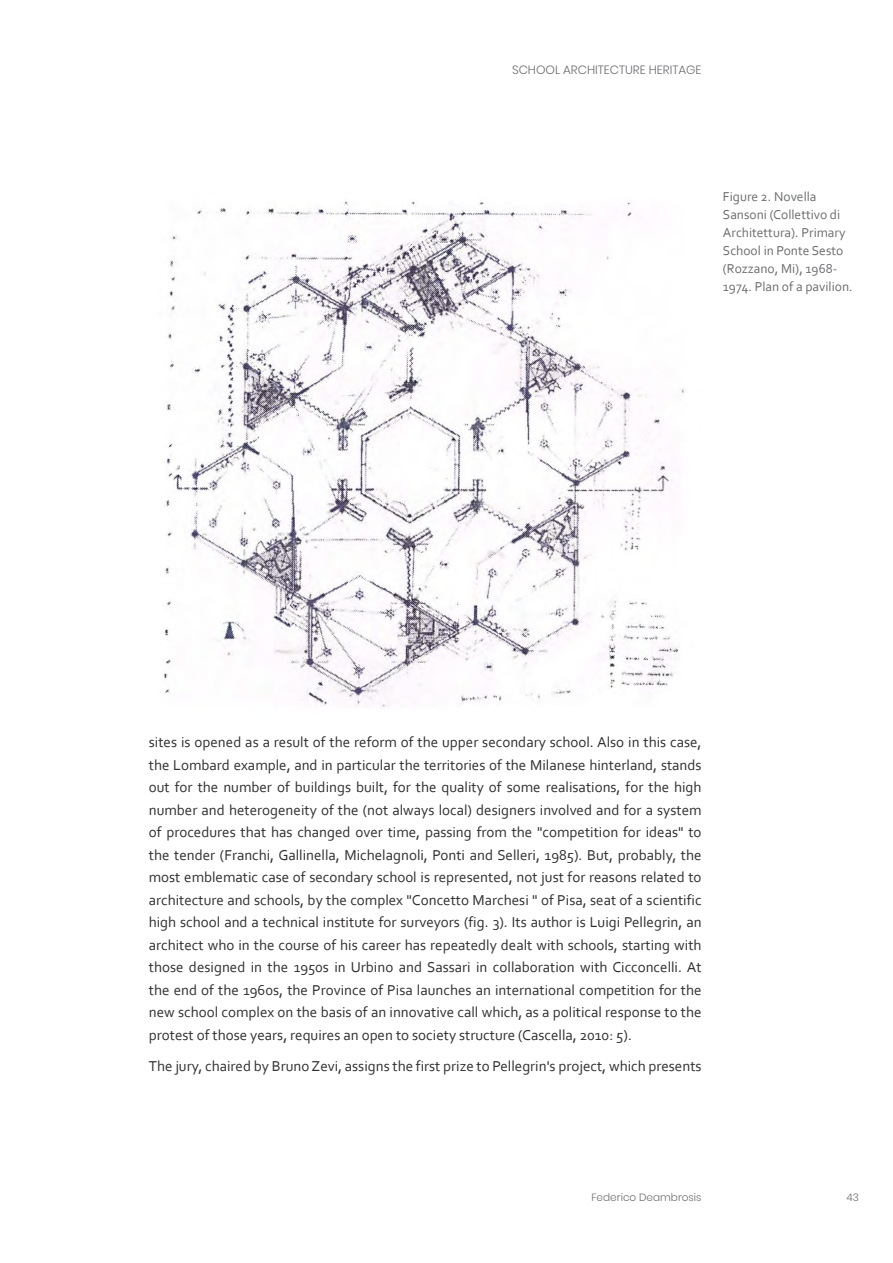
<style>
.page{position:relative;width:893px;height:1263px;background:#fff}
.page>*{position:absolute;margin:0;border:0;box-sizing:border-box;transform-origin:0 0}
.t1{font:15px/22.5px "Corbel";color:#312f30;text-align:justify}
.t2{font:13.5px/18px "Corbel";color:#6c6d70}
.t3{font:300 12px "Poppins";color:#6c6d70}
.t4{font:300 10.5px "Poppins";color:#6c6d70}
</style>
<div class="page">
<img style="left:163px;top:201px;width:523px;height:507px">
<p class="t3" style="left:512px;top:63px;width:191px">SCHOOL ARCHITECTURE HERITAGE</p>
<p class="t2" style="left:723px;top:188px;width:131px">Figure 2. Novella<br>Sansoni (Collettivo di<br>Architettura). Primary<br>School in Ponte Sesto (Rozzano, Mi), 1968-<br>1974. Plan of a pavilion.</p>
<p class="t1" style="left:149px;top:730px;width:554px">sites is opened as a result of the reform of the upper secondary school. Also in this case, the Lombard example, and in particular the territories of the Milanese hinterland, stands out for the number of buildings built, for the quality of some realisations, for the high number and heterogeneity of the (not always local) designers involved and for a system of procedures that has changed over time, passing from the "competition for ideas" to the tender (Franchi, Gallinella, Michelagnoli, Ponti and Selleri, 1985). But, probably, the most emblematic case of secondary school is represented, not just for reasons related to architecture and schools, by the complex "Concetto Marchesi " of Pisa, seat of a scientific high school and a technical institute for surveyors (fig. 3). Its author is Luigi Pellegrin, an architect who in the course of his career has repeatedly dealt with schools, starting with those designed in the 1950s in Urbino and Sassari in collaboration with Cicconcelli. At the end of the 1960s, the Province of Pisa launches an international competition for the new school complex on the basis of an innovative call which, as a political response to the protest of those years, requires an open to society structure (Cascella, 2010: 5).</p>
<p class="t1" style="left:149px;top:1054px;width:554px">The jury, chaired by Bruno Zevi, assigns the first prize to Pellegrin's project, which presents</p>
<p class="t4" style="left:591px;top:1191px;width:112px">Federico Deambrosis</p>
<p class="t4" style="left:846px;top:1191px;width:14px">43</p>
</div>
